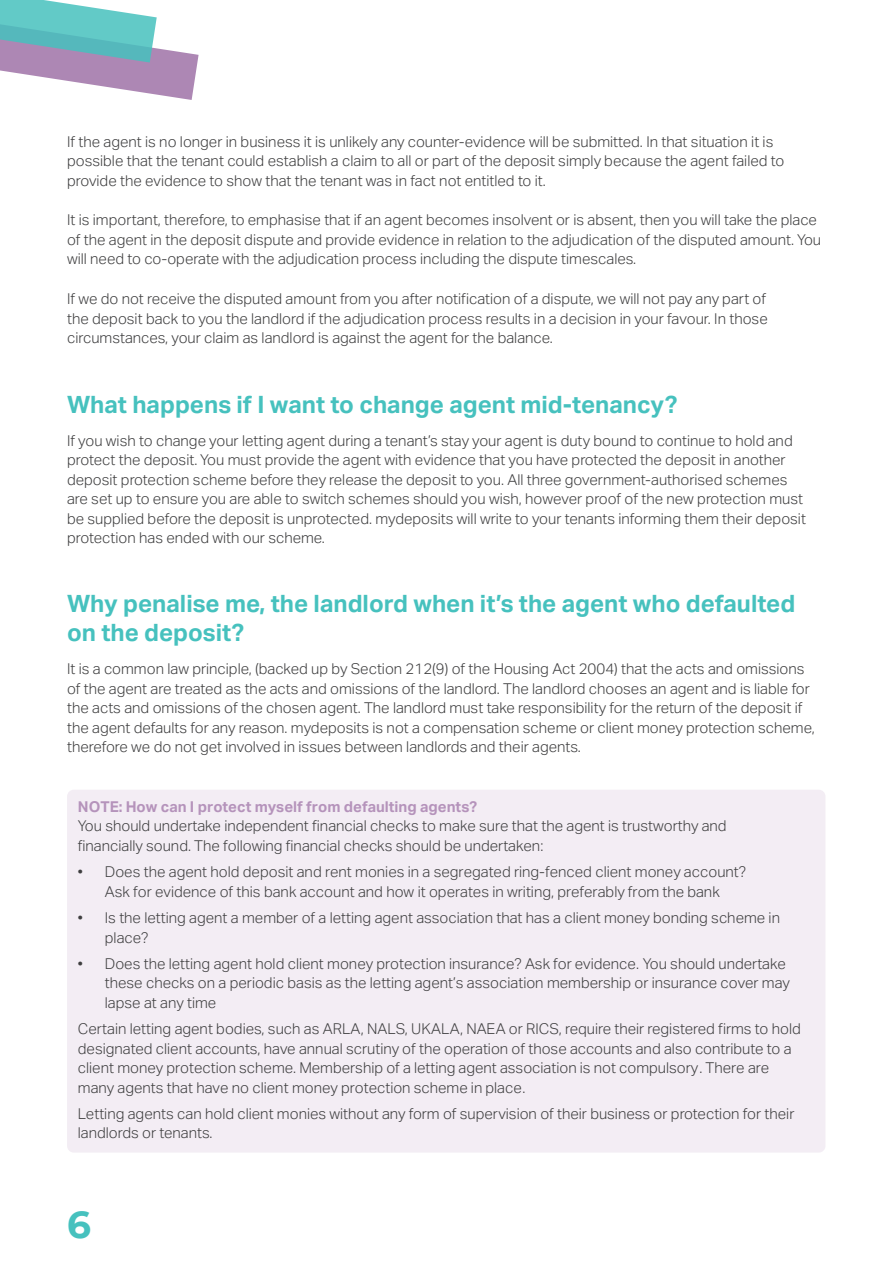
<style>
.page{position:relative;width:893px;height:1263px;background:#fff}
.page>*{position:absolute;margin:0;border:0;box-sizing:border-box;transform-origin:0 0}
.t1{font:700 37.5px "Montserrat";color:#46c1be}
.Subheading{font:700 24px/28.8px "Aktiv Grotesk";color:#46c1be}
.body_style{font:300 15px/19.5px "Aktiv Grotesk";color:#3e3e3f}
.Tips{font:300 15px/19.5px "Aktiv Grotesk";color:#3e3e3f}
.s1{font-weight:700;color:#b593bb}
</style>
<div class="page">
<svg style="left:0;top:0;width:199px;height:100px"></svg>
<div style="left:67px;top:790px;width:758px;height:75px;background:#f3edf4;border-radius:7px"></div>
<div style="left:67px;top:855px;width:758px;height:56px;background:#f3edf4;border-radius:7px"></div>
<div style="left:67px;top:901px;width:758px;height:56px;background:#f3edf4;border-radius:7px"></div>
<div style="left:67px;top:946px;width:758px;height:76px;background:#f3edf4;border-radius:7px"></div>
<div style="left:67px;top:1012px;width:758px;height:95px;background:#f3edf4;border-radius:7px"></div>
<div style="left:67px;top:1096px;width:758px;height:56px;background:#f3edf4;border-radius:7px"></div>
<p class="body_style" style="left:67px;top:132px;width:719px">If the agent is no longer in business it is unlikely any counter-evidence will be submitted. In that situation it is possible that the tenant could establish a claim to all or part of the deposit simply because the agent failed to provide the evidence to show that the tenant was in fact not entitled to it.</p>
<p class="body_style" style="left:67px;top:210px;width:755px">It is important, therefore, to emphasise that if an agent becomes insolvent or is absent, then you will take the place of the agent in the deposit dispute and provide evidence in relation to the adjudication of the disputed amount. You will need to co-operate with the adjudication process including the dispute timescales.</p>
<p class="body_style" style="left:67px;top:289px;width:702px;text-align:justify">If we do not receive the disputed amount from you after notification of a dispute, we will not pay any part of the deposit back to you the landlord if the adjudication process results in a decision in your favour. In those circumstances, your claim as landlord is against the agent for the balance.</p>
<p class="Subheading" style="left:67px;top:389px;width:612px">What happens if I want to change agent mid-tenancy?</p>
<p class="body_style" style="left:67px;top:430px;width:740px">If you wish to change your letting agent during a tenant’s stay your agent is duty bound to continue to hold and protect the deposit. You must provide the agent with evidence that you have protected the deposit in another deposit protection scheme before they release the deposit to you. All three government-authorised schemes are set up to ensure you are able to switch schemes should you wish, however proof of the new protection must be supplied before the deposit is unprotected. mydeposits will write to your tenants informing them their deposit protection has ended with our scheme.</p>
<p class="Subheading" style="left:67px;top:589px;width:730px">Why penalise me, the landlord when it’s the agent who defaulted on the deposit?</p>
<p class="body_style" style="left:67px;top:659px;width:749px">It is a common law principle, (backed up by Section 212(9) of the Housing Act 2004) that the acts and omissions of the agent are treated as the acts and omissions of the landlord. The landlord chooses an agent and is liable for the acts and omissions of the chosen agent. The landlord must take responsibility for the return of the deposit if the agent defaults for any reason. mydeposits is not a compensation scheme or client money protection scheme, therefore we do not get involved in issues between landlords and their agents.</p>
<p class="Tips" style="left:78px;top:797px;width:650px"><span class="s1">NOTE: How can I protect myself from defaulting agents?<br></span>You should undertake independent financial checks to make sure that the agent is trustworthy and financially sound. The following financial checks should be undertaken:</p>
<p class="body_style" style="left:78px;top:862px;width:670px;text-align:center">• Does the agent hold deposit and rent monies in a segregated ring-fenced client money account?<br>Ask for evidence of this bank account and how it operates in writing, preferably from the bank</p>
<p class="body_style" style="left:105px;top:908px;width:677px;text-indent:-27px">• Is the letting agent a member of a letting agent association that has a client money bonding scheme in place?</p>
<p class="body_style" style="left:105px;top:954px;width:687px;text-indent:-27px">• Does the letting agent hold client money protection insurance? Ask for evidence. You should undertake these checks on a periodic basis as the letting agent’s association membership or insurance cover may lapse at any time</p>
<p class="Tips" style="left:78px;top:1019px;width:724px">Certain letting agent bodies, such as ARLA, NALS, UKALA, NAEA or RICS, require their registered firms to hold designated client accounts, have annual scrutiny of the operation of those accounts and also contribute to a client money protection scheme. Membership of a letting agent association is not compulsory. There are many agents that have no client money protection scheme in place.</p>
<p class="Tips" style="left:78px;top:1104px;width:718px">Letting agents can hold client monies without any form of supervision of their business or protection for their landlords or tenants.</p>
<h1 class="t1" style="left:67px;top:1197px;width:25px">6</h1>
</div>
